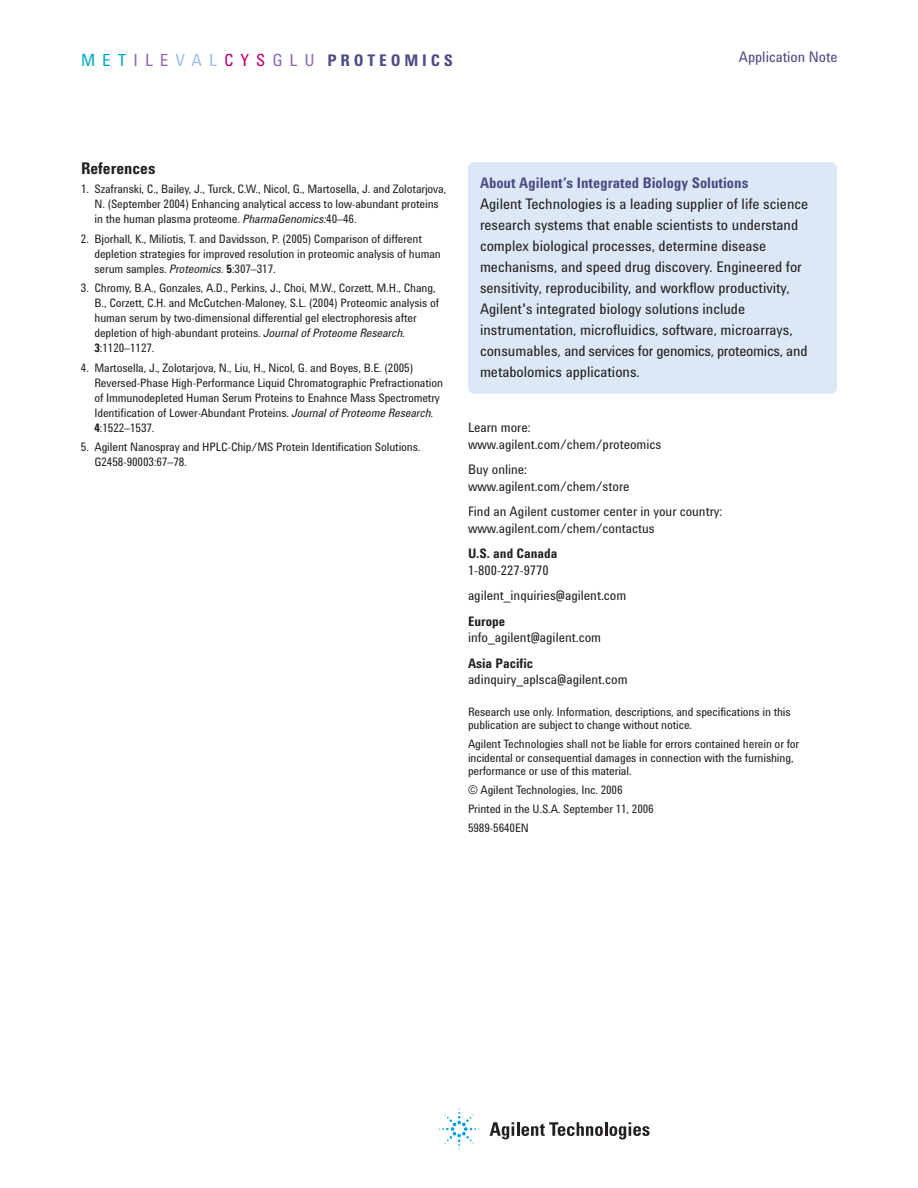
<style>
.page{position:relative;width:918px;height:1188px;background:#fff}
.page>*{position:absolute;margin:0;border:0;box-sizing:border-box;transform-origin:0 0}
.t1{font:700 16.5px "Agilent Cond";letter-spacing:.23em;color:#4b4b85}
.t2{font:700 16.5px "Agilent Cond";color:#231f20}
.t3{font:15px/21px "Agilent Cond";color:#231f20}
.t4{font:700 15px "Agilent Cond";color:#4b4b85}
.t5{font:15px "Agilent Cond";color:#4b4b85}
.t6{font:13.5px/16.5px "Agilent Cond";color:#231f20}
.t7{font:700 13.5px "Agilent Cond";color:#231f20}
.t8{font:12px/15px "Agilent Cond";letter-spacing:-.01em;color:#231f20}
.s1{font-weight:400;font-size:17.25px;color:#00a9c3}
.s2{font-weight:400;font-size:17.25px;color:#916caf}
.s3{font-weight:400;font-size:17.25px;color:#99bfe6}
.s4{font-weight:400;font-size:17.25px;color:#be0071}
.s5{font-style:italic}
.s6{font-weight:700}
</style>
<div class="page">
<svg style="left:490px;top:1122px;width:160px;height:17px"></svg>
<svg style="left:439px;top:1109px;width:40px;height:40px"></svg>
<div style="left:468px;top:162px;width:369px;height:232px;background:#dde8f6;border-radius:6px"></div>
<h1 class="t1" style="left:81px;top:55px;width:374px"><span class="s1">MET</span><span class="s2">ILE</span><span class="s3">VAL</span><span class="s4">CYS</span><span class="s2">GLU</span> PROTEOMICS</h1>
<p class="t5" style="left:739px;top:52px;width:100px">Application Note</p>
<h1 class="t2" style="left:81px;top:162px;width:76px">References</h1>
<p class="t8" style="left:94px;top:182px;width:353px;text-indent:-14px">1. Szafranski, C., Bailey, J., Turck, C.W., Nicol, G., Martosella, J. and Zolotarjova,<br>N. (September 2004) Enhancing analytical access to low-abundant proteins in the human plasma proteome. <span class="s5">PharmaGenomics:</span>40–46.</p>
<p class="t8" style="left:94px;top:232px;width:348px;text-indent:-14px">2. Bjorhall, K., Miliotis, T. and Davidsson, P. (2005) Comparison of different depletion strategies for improved resolution in proteomic analysis of human serum samples. <span class="s5">Proteomics.</span> <span class="s6">5</span>:307–317.</p>
<p class="t8" style="left:94px;top:281px;width:346px;text-indent:-14px">3. Chromy, B.A., Gonzales, A.D., Perkins, J., Choi, M.W., Corzett, M.H., Chang, B., Corzett, C.H. and McCutchen-Maloney, S.L. (2004) Proteomic analysis of human serum by two-dimensional differential gel electrophoresis after depletion of high-abundant proteins. <span class="s5">Journal of Proteome Research.<br></span><span class="s6">3</span>:1120–1127.</p>
<p class="t8" style="left:94px;top:361px;width:350px;text-indent:-14px">4. Martosella, J., Zolotarjova, N., Liu, H., Nicol, G. and Boyes, B.E. (2005)<br>Reversed-Phase High-Performance Liquid Chromatographic Prefractionation of Immunodepleted Human Serum Proteins to Enahnce Mass Spectrometry Identification of Lower-Abundant Proteins. <span class="s5">Journal of Proteome Research.<br></span><span class="s6">4</span>:1522–1537.</p>
<p class="t8" style="left:94px;top:440px;width:328px;text-indent:-14px">5. Agilent Nanospray and HPLC-Chip/MS Protein Identification Solutions.<br>G2458-90003:67–78.</p>
<p class="t4" style="left:480px;top:177px;width:270px">About Agilent’s Integrated Biology Solutions</p>
<p class="t3" style="left:480px;top:194px;width:330px">Agilent Technologies is a leading supplier of life science research systems that enable scientists to understand complex biological processes, determine disease mechanisms, and speed drug discovery. Engineered for sensitivity, reproducibility, and workflow productivity, Agilent's integrated biology solutions include instrumentation, microfluidics, software, microarrays, consumables, and services for genomics, proteomics, and metabolomics applications.</p>
<p class="t6" style="left:468px;top:421px;width:195px">Learn more: www.agilent.com/chem/proteomics</p>
<p class="t6" style="left:468px;top:463px;width:163px">Buy online: www.agilent.com/chem/store</p>
<p class="t6" style="left:468px;top:505px;width:256px">Find an Agilent customer center in your country: www.agilent.com/chem/contactus</p>
<p class="t7" style="left:468px;top:549px;width:91px">U.S. and Canada</p>
<p class="t6" style="left:468px;top:559px;width:160px;line-height:25.5px">1-800-227-9770 agilent_inquiries@agilent.com</p>
<p class="t7" style="left:468px;top:616px;width:39px">Europe</p>
<p class="t6" style="left:468px;top:631px;width:135px">info_agilent@agilent.com</p>
<p class="t7" style="left:468px;top:658px;width:67px">Asia Pacific</p>
<p class="t6" style="left:468px;top:673px;width:161px">adinquiry_aplsca@agilent.com</p>
<p class="t8" style="left:468px;top:706px;width:324px;line-height:13.5px">Research use only. Information, descriptions, and specifications in this publication are subject to change without notice.</p>
<p class="t8" style="left:468px;top:738px;width:333px;line-height:13.5px">Agilent Technologies shall not be liable for errors contained herein or for incidental or consequential damages in connection with the furnishing, performance or use of this material.</p>
<p class="t8" style="left:468px;top:782px;width:187px;line-height:18.9px">© Agilent Technologies, Inc. 2006<br>Printed in the U.S.A. September 11, 2006<br>5989-5640EN</p>
</div>
